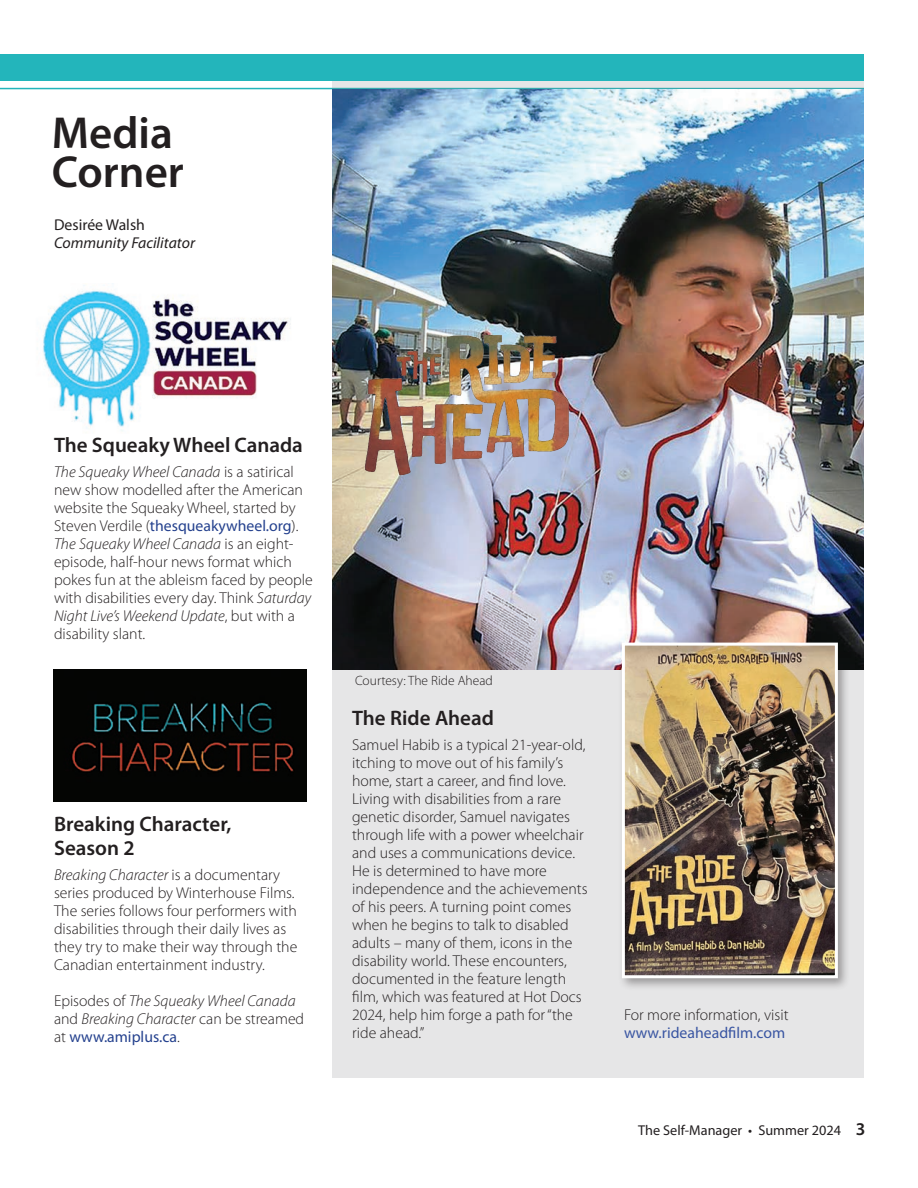
<style>
.page{position:relative;width:918px;height:1188px;background:#fff}
.page>*{position:absolute;margin:0;border:0;box-sizing:border-box;transform-origin:0 0}
.t1{font:600 45px/39px "Myriad Pro";color:#231f20}
.t2{font:600 21px/24px "Myriad Pro";color:#231f20}
.t3{font:600 18px "Myriad Pro";color:#231f20}
.t4{font:300 15.75px/18px "Myriad Pro";color:#231f20}
.t5{font:italic 300 15.75px/18px "Myriad Pro";color:#231f20}
.t6{font:15.75px "Myriad Pro";color:#3955a2}
.t7{font:italic 15.75px "Myriad Pro";color:#231f20}
.t8{font:15.75px "Myriad Pro";color:#231f20}
.t9{font:14.25px "Myriad Pro";color:#231f20}
.t10{font:300 13.5px "Myriad Pro";color:#231f20}
.s1{font-style:italic}
.s2{font-weight:400;color:#24418e}
.s3{font-style:normal}
.s4{font-weight:400;font-style:normal;color:#24418e}
</style>
<div class="page">
<div style="left:0;top:54px;width:864px;height:27px;background:#23b5bb"></div>
<hr style="left:0;top:88px;width:864px;height:1px;background:#23b5bb">
<div style="left:333px;top:81px;width:531px;height:997px;background:#e6e6e7"></div>
<img style="left:43px;top:285px;width:248px;height:146px">
<div style="left:618px;top:638px;width:233px;height:353px;background:#231f20;opacity:.4"></div>
<img style="left:54px;top:670px;width:252px;height:131px">
<img style="left:333px;top:89px;width:531px;height:581px">
<img style="left:343px;top:329px;width:248px;height:151px">
<img style="left:626px;top:647px;width:208px;height:327px">
<div style="left:622px;top:643px;width:216px;height:335px;border:3px solid #fff"></div>
<h2 class="t1" style="left:52px;top:112px;width:134px">Media<br>Corner</h2>
<p class="t8" style="left:54px;top:215px;width:93px">Desirée Walsh</p>
<p class="t7" style="left:54px;top:233px;width:143px">Community Facilitator</p>
<h3 class="t2" style="left:54px;top:432px;width:250px">The Squeaky Wheel Canada</h3>
<p class="t4" style="left:54px;top:462px;width:250px"><span class="s1">The Squeaky Wheel Canada</span> is a satirical new show modelled after the American website the Squeaky Wheel, started by Steven Verdile (<span class="s2">thesqueakywheel.org</span>).</p>
<p class="t4" style="left:54px;top:534px;width:260px"><span class="s1">The Squeaky Wheel Canada</span> is an eight&shy;episode, half-hour news format which pokes fun at the ableism faced by people with disabilities every day. Think <span class="s1">Saturday Night Live’s Weekend Update</span>, but with a disability slant.</p>
<h3 class="t2" style="left:54px;top:812px;width:179px">Breaking Character,<br>Season 2</h3>
<p class="t4" style="left:54px;top:866px;width:245px"><span class="s1">Breaking Character</span> is a documentary series produced by Winterhouse Films.<br>The series follows four performers with disabilities through their daily lives as they try to make their way through the Canadian entertainment industry.</p>
<p class="t5" style="left:54px;top:992px;width:252px"><span class="s3">Episodes of</span> The Squeaky Wheel Canada <span class="s3">and</span> Breaking Character <span class="s3">can be streamed at</span> <span class="s4">www.amiplus.ca</span><span class="s3">.</span></p>
<p class="t10" style="left:355px;top:673px;width:139px">Courtesy: The Ride Ahead</p>
<h3 class="t2" style="left:352px;top:705px;width:143px">The Ride Ahead</h3>
<p class="t4" style="left:352px;top:735px;width:237px">Samuel Habib is a typical 21-year-old, itching to move out of his family’s home, start a career, and find love.<br>Living with disabilities from a rare genetic disorder, Samuel navigates through life with a power wheelchair and uses a communications device.<br>He is determined to have more independence and the achievements of his peers. A turning point comes when he begins to talk to disabled adults – many of them, icons in the disability world. These encounters, documented in the feature length film, which was featured at Hot Docs 2024, help him forge a path for “the ride ahead.”</p>
<p class="t4" style="left:624px;top:1005px;width:166px">For more information, visit</p>
<p class="t6" style="left:624px;top:1023px;width:163px">www.rideaheadfilm.com</p>
<p class="t9" style="left:638px;top:1121px;width:204px">The Self-Manager • Summer 2024</p>
<p class="t3" style="left:856px;top:1117px;width:11px">3</p>
</div>
